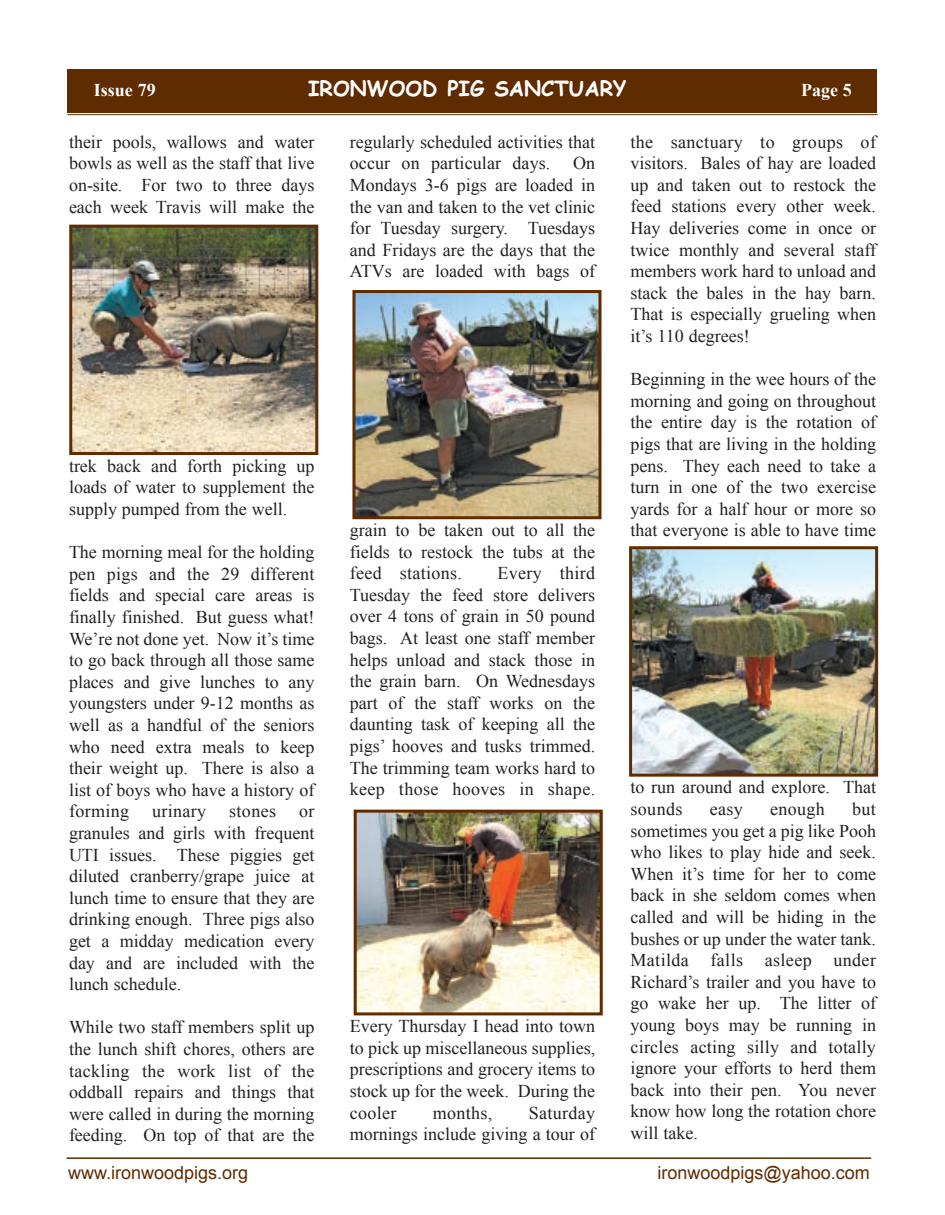
<style>
.page{position:relative;width:945px;height:1215px;background:#fff}
.page>*{position:absolute;margin:0;border:0;box-sizing:border-box;transform-origin:0 0}
.t1{font:700 21px "Comic Sans MS";color:#fff}
.t2{font:18px/21.6px "Times New Roman";color:#231f20;text-align:justify}
.t3{font:18px "Arial";color:#5f2b00}
.t4{font:700 18px "Times New Roman";color:#fff}
.t5{font:18px "Times New Roman";letter-spacing:.02em;color:#231f20}
</style>
<div class="page">
<div style="left:68px;top:69px;width:810px;height:43px;background:#5f2b00"></div>
<hr style="left:68px;top:114px;width:810px;height:1px;background:#5f2b00">
<hr style="left:67px;top:1157px;width:804px;height:2px;background:#5f2b00">
<img style="left:73px;top:229px;width:241px;height:222px">
<div style="left:69px;top:225px;width:249px;height:230px;border:3px solid #5f2b00"></div>
<img style="left:633px;top:550px;width:241px;height:223px">
<div style="left:629px;top:546px;width:249px;height:231px;border:3px solid #5f2b00"></div>
<img style="left:358px;top:814px;width:241px;height:197px">
<div style="left:354px;top:810px;width:249px;height:205px;border:3px solid #5f2b00"></div>
<img style="left:356px;top:294px;width:242px;height:221px">
<div style="left:352px;top:290px;width:250px;height:229px;border:3px solid #5f2b00"></div>
<p class="t4" style="left:94px;top:78px;width:63px">Issue 79</p>
<p class="t1" style="left:308px;top:73px;width:320px">IRONWOOD PIG SANCTUARY</p>
<p class="t4" style="left:801px;top:78px;width:52px">Page 5</p>
<p class="t2" style="left:69px;top:131px;width:247px">their pools, wallows and water bowls as well as the staff that live on-site. For two to three days each week Travis will make the</p>
<p class="t2" style="left:69px;top:455px;width:247px">trek back and forth picking up loads of water to supplement the supply pumped from the well.</p>
<p class="t2" style="left:69px;top:541px;width:247px">The morning meal for the holding pen pigs and the 29 different fields and special care areas is finally finished. But guess what!<br>We’re not done yet. Now it’s time to go back through all those same places and give lunches to any youngsters under 9-12 months as well as a handful of the seniors who need extra meals to keep their weight up. There is also a list of boys who have a history of forming</p>
<p class="t5" style="left:152px;top:799px;width:56px">urinary</p>
<p class="t2" style="left:229px;top:800px;width:48px">stones</p>
<p class="t2" style="left:69px;top:800px;width:247px;text-indent:230px">or granules and girls with frequent UTI issues. These piggies get diluted cranberry/grape juice at lunch time to ensure that they are drinking enough. Three pigs also get a midday medication every day and are included with the lunch schedule.</p>
<p class="t2" style="left:69px;top:1016px;width:247px">While two staff members split up the lunch shift chores, others are tackling the work list of the oddball repairs and things that were called in during the morning feeding. On top of that are the</p>
<p class="t2" style="left:350px;top:131px;width:247px">regularly scheduled activities that occur on particular days.</p>
<p class="t2" style="left:350px;top:152px;width:247px;text-indent:223px">On Mondays 3-6 pigs are loaded in the van and taken to the vet clinic for Tuesday surgery. Tuesdays and Fridays are the days that the ATVs are loaded with bags of</p>
<p class="t2" style="left:350px;top:519px;width:247px">grain to be taken out to all the fields to restock the tubs at the feed stations.</p>
<p class="t2" style="left:350px;top:562px;width:247px;text-indent:148px">Every third Tuesday the feed store delivers over 4 tons of grain in 50 pound bags. At least one staff member helps unload and stack those in the grain barn. On Wednesdays part of the staff works on the daunting task of keeping all the pigs’ hooves and tusks trimmed.<br>The trimming team works hard to keep those hooves in shape.</p>
<p class="t2" style="left:350px;top:1015px;width:247px">Every Thursday I head into town to pick up miscellaneous supplies, prescriptions and grocery items to stock up for the week. During the cooler</p>
<p class="t2" style="left:350px;top:1102px;width:247px;text-align:right">Saturday<br>mornings include giving a tour of</p>
<p class="t2" style="left:433px;top:1102px;width:61px">months,</p>
<p class="t2" style="left:631px;top:130px;width:247px">the sanctuary to groups of visitors. Bales of hay are loaded up and taken out to restock the feed stations every other week.<br>Hay deliveries come in once or twice monthly and several staff members work hard to unload and stack the bales in the hay barn.<br>That is especially grueling when it’s 110 degrees!</p>
<p class="t2" style="left:631px;top:368px;width:247px">Beginning in the wee hours of the morning and going on throughout the entire day is the rotation of pigs that are living in the holding pens. They each need to take a turn in one of the two exercise yards for a half hour or more so that everyone is able to have time</p>
<p class="t2" style="left:631px;top:776px;width:247px">to run around and explore. That sounds</p>
<p class="t2" style="left:631px;top:798px;width:247px;text-indent:222px">but sometimes you get a pig like Pooh who likes to play hide and seek.<br>When it’s time for her to come back in she seldom comes when called and will be hiding in the bushes or up under the water tank.<br>Matilda falls asleep under Richard’s trailer and you have to go wake her up. The litter of young boys may be running in circles acting silly and totally ignore your efforts to herd them back into their pen. You never know how long the rotation chore will take.</p>
<p class="t2" style="left:710px;top:798px;width:35px">easy</p>
<p class="t2" style="left:770px;top:798px;width:56px">enough</p>
<p class="t3" style="left:68px;top:1161px;width:182px">www.ironwoodpigs.org</p>
<p class="t3" style="left:658px;top:1161px;width:214px">ironwoodpigs@yahoo.com</p>
</div>
